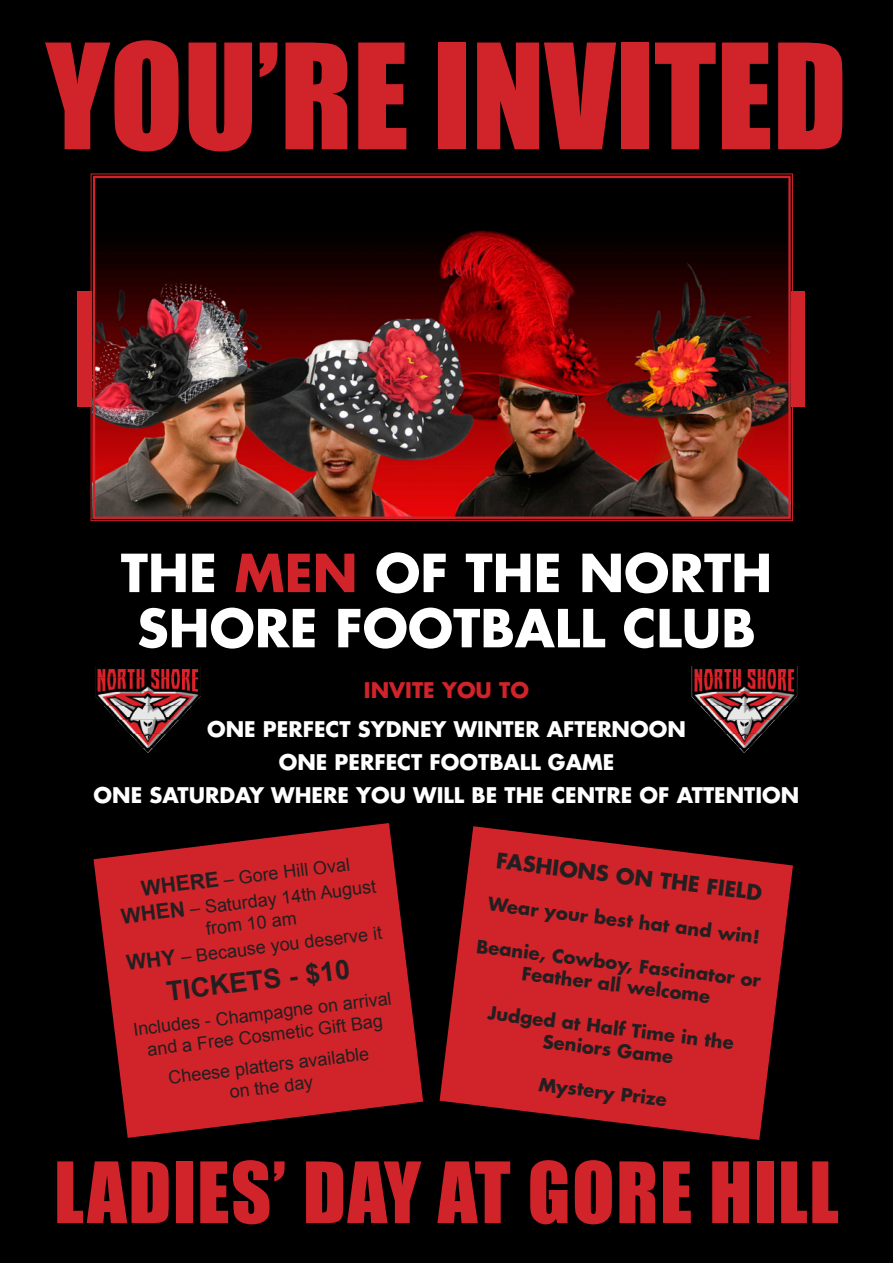
<style>
.page{position:relative;width:893px;height:1263px;background:#000}
.page>*{position:absolute;margin:0;border:0;box-sizing:border-box;transform-origin:0 0}
.t1{font:135px "Impact";color:#d1232a}
.t2{font:78px "Impact";letter-spacing:.02em;color:#d1232a}
.t3{font:700 51px/55.2px "Futura";color:#fff;text-align:center}
.t4{font:700 27px "Arial";color:#231f20}
.t5{font:700 21px "Futura";color:#fff}
.t6{font:700 21px "Futura";color:#231f20}
.t7{font:700 21px "Futura";color:#d1232a}
.t8{font:18px/21.6px "Arial";color:#231f20;text-align:center}
.t9{font:700 18px/21.6px "Futura";color:#231f20;text-align:center}
.s1{color:#d1232a}
.s2{font-weight:700;font-size:21px}
</style>
<div class="page">
<svg style="left:440px;top:826px;width:353px;height:314px;fill:#d1232a"></svg>
<svg style="left:94px;top:823px;width:329px;height:315px;fill:#d1232a"></svg>
<div style="left:78px;top:291px;width:727px;height:116px;background:#d1232a"></div>
<img style="left:90px;top:173px;width:703px;height:348px">
<div style="left:93px;top:176px;width:698px;height:343px;border:2px solid #d1232a"></div>
<img style="left:95px;top:666px;width:106px;height:40px">
<img style="left:104px;top:706px;width:88px;height:14px">
<img style="left:117px;top:720px;width:62px;height:14px">
<img style="left:130px;top:734px;width:36px;height:14px">
<svg style="left:143px;top:748px;width:10px;height:5px"></svg>
<img style="left:692px;top:666px;width:105px;height:40px">
<img style="left:700px;top:706px;width:88px;height:14px">
<img style="left:713px;top:720px;width:62px;height:14px">
<img style="left:726px;top:734px;width:36px;height:14px">
<svg style="left:739px;top:748px;width:10px;height:5px"></svg>
<p class="t1" style="left:46px;top:13px;width:803px">YOU’RE INVITED</p>
<p class="t3" style="left:121px;top:545px;width:653px">THE <span class="s1">MEN</span> OF THE NORTH<br>SHORE FOOTBALL CLUB</p>
<p class="t7" style="left:364px;top:676px;width:167px">INVITE YOU TO</p>
<p class="t5" style="left:207px;top:715px;width:480px">ONE PERFECT SYDNEY WINTER AFTERNOON</p>
<p class="t5" style="left:279px;top:748px;width:337px">ONE PERFECT FOOTBALL GAME</p>
<p class="t5" style="left:94px;top:781px;width:707px">ONE SATURDAY WHERE YOU WILL BE THE CENTRE OF ATTENTION</p>
<p class="t8" style="left:140px;top:879px;width:212px;rotate:-7deg"><span class="s2">WHERE</span> – Gore Hill Oval</p>
<p class="t8" style="left:120px;top:906px;width:258px;rotate:-7deg"><span class="s2">WHEN</span> – Saturday 14th August from 10 am</p>
<p class="t8" style="left:126px;top:953px;width:258px;rotate:-7deg"><span class="s2">WHY</span> – Because you deserve it</p>
<p class="t4" style="left:165px;top:976px;width:186px;rotate:-7deg">TICKETS - $10</p>
<p class="t8" style="left:132px;top:1019px;width:262px;rotate:-7deg">Includes - Champagne on arrival and a Free Cosmetic Gift Bag</p>
<p class="t8" style="left:167px;top:1067px;width:204px;rotate:-7deg">Cheese platters available</p>
<p class="t8" style="left:228px;top:1081px;width:86px;rotate:-7deg">on the day</p>
<p class="t6" style="left:498px;top:846px;width:269px;rotate:7deg">FASHIONS ON THE FIELD</p>
<p class="t9" style="left:489px;top:893px;width:275px;rotate:7deg">Wear your best hat and win!</p>
<p class="t9" style="left:478px;top:935px;width:288px;rotate:7deg">Beanie, Cowboy, Fascinator or<br>Feather all welcome</p>
<p class="t9" style="left:489px;top:1001px;width:249px;rotate:7deg">Judged at Half Time in the<br>Seniors Game</p>
<p class="t9" style="left:540px;top:1073px;width:131px;rotate:7deg">Mystery Prize</p>
<p class="t2" style="left:54px;top:1144px;width:786px">LADIES’ DAY AT GORE HILL</p>
</div>
